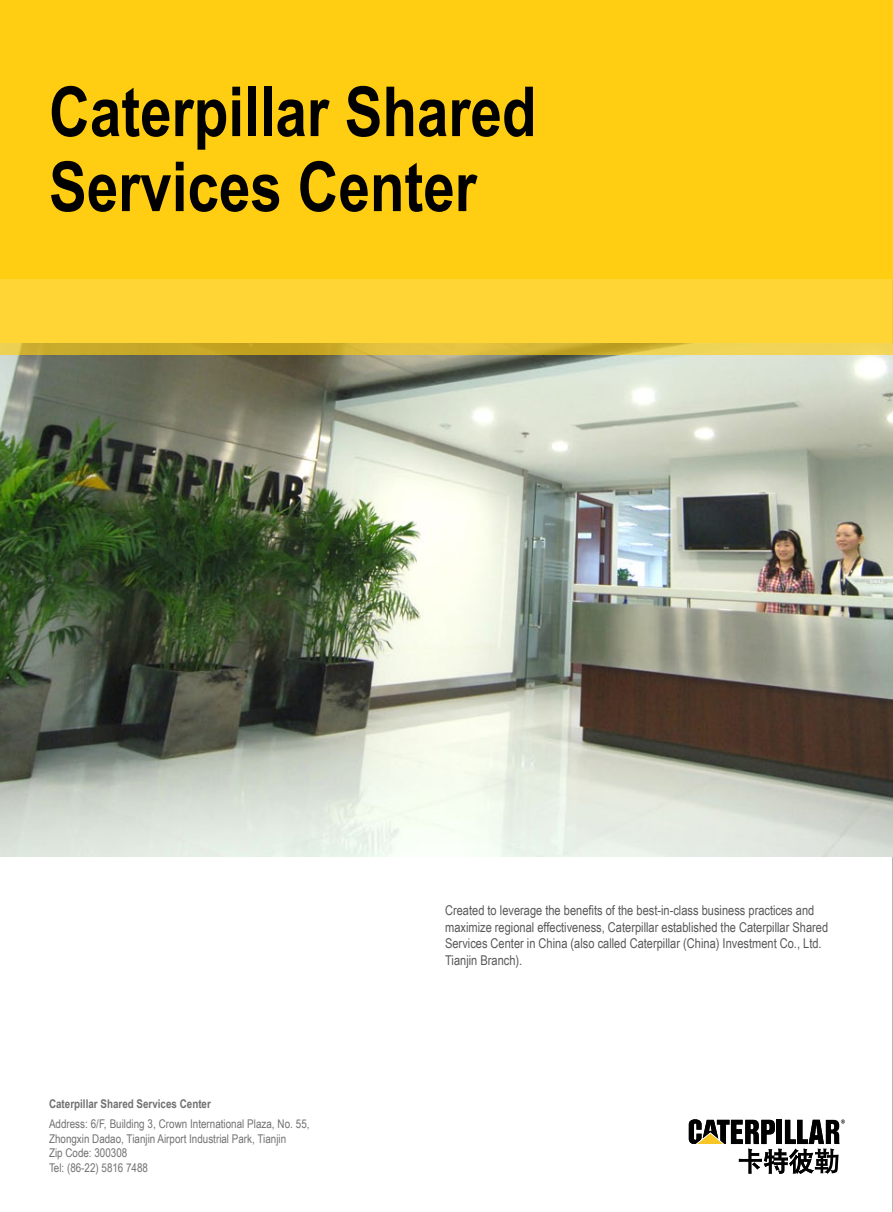
<style>
.page{position:relative;width:893px;height:1212px;background:#fff}
.page>*{position:absolute;margin:0;border:0;box-sizing:border-box;transform-origin:0 0}
.t1{font:700 69px/75px "Arial Narrow";color:#000}
.t2{font:13.5px/16.5px "Arial Narrow";color:#595757}
.t3{font:12px/14.4px "Arial Narrow";color:#727171}
.t4{font:700 12px "Arial Narrow";color:#727171}
</style>
<div class="page">
<hr style="left:892px;top:0;width:1px;height:1212px;background:#727171">
<div style="left:0;top:0;width:893px;height:279px;background:#ffcd11"></div>
<svg style="left:689px;top:1119px;width:156px;height:55px"></svg>
<img style="left:0;top:355px;width:893px;height:501px">
<div style="left:0;top:279px;width:893px;height:64px;background:#ffd435"></div>
<svg style="left:0;top:343px;width:893px;height:12px;background:#d7b939"></svg>
<h1 class="t1" style="left:49px;top:71px;width:489px">Caterpillar Shared<br>Services Center</h1>
<p class="t4" style="left:49px;top:1094px;width:163px">Caterpillar Shared Services Center</p>
<p class="t3" style="left:49px;top:1116px;width:262px">Address: 6/F, Building 3, Crown International Plaza, No. 55, Zhongxin Dadao, Tianjin Airport Industrial Park, Tianjin<br>Zip Code: 300308<br>Tel: (86-22) 5816 7488</p>
<p class="t2" style="left:445px;top:902px;width:385px">Created to leverage the benefits of the best-in-class business practices and maximize regional effectiveness, Caterpillar established the Caterpillar Shared Services Center in China (also called Caterpillar (China) Investment Co., Ltd.<br>Tianjin Branch).</p>
</div>
